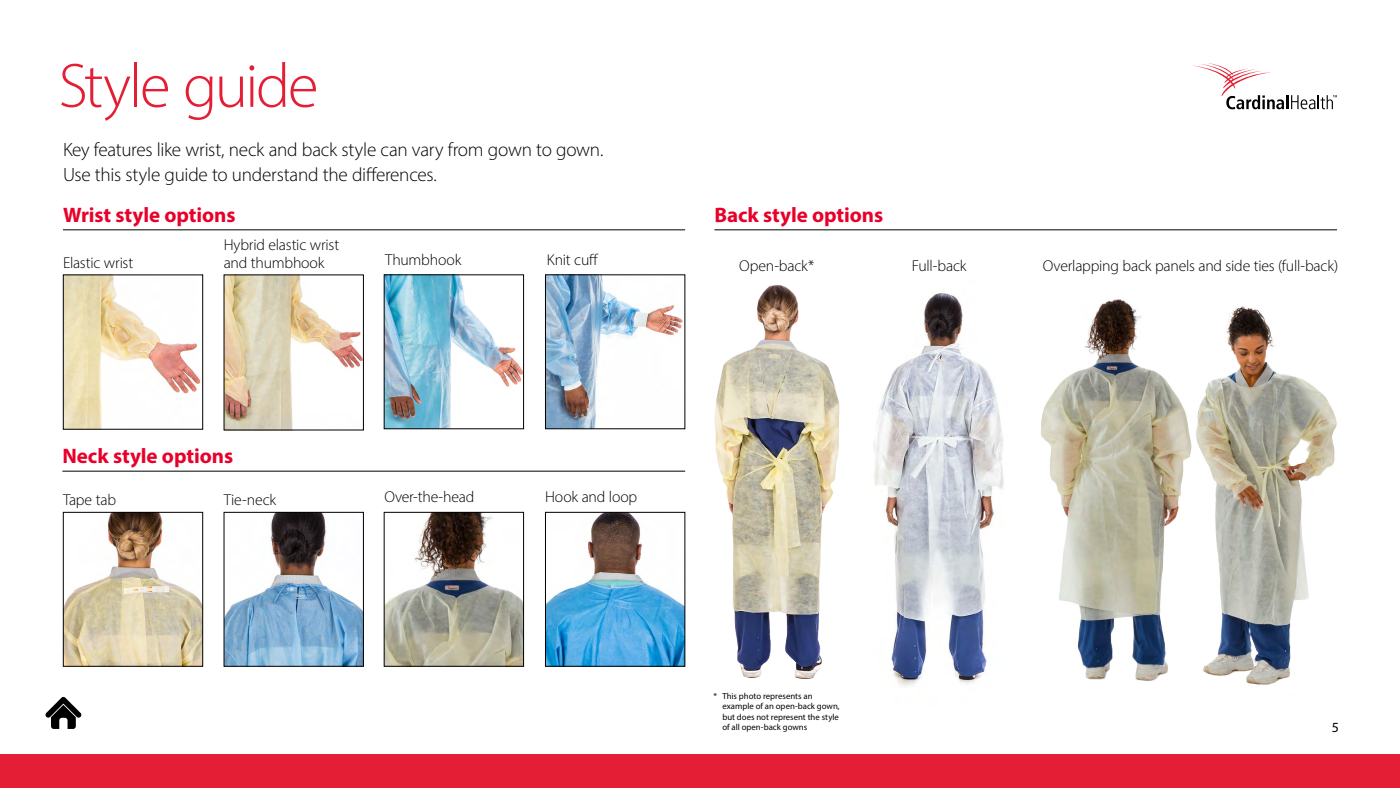
<style>
.page{position:relative;width:1400px;height:788px;background:#fff}
.page>*{position:absolute;margin:0;border:0;box-sizing:border-box;transform-origin:0 0}
.t1{font:300 63px "Myriad Pro";letter-spacing:-.04em;color:#e41f35}
.t2{font:700 21px "Myriad Pro";letter-spacing:-.005em;color:#e8002a}
.t3{font:300 19.25px/24.5px "Myriad Pro";letter-spacing:-.015em;color:#000}
.t4{font:300 15.75px/17.5px "Myriad Pro";letter-spacing:-.01em;color:#000}
.t5{font:14px "Myriad Pro";color:#000}
.t6{font:8.75px/10.5px "Myriad Pro";color:#000}
</style>
<div class="page">
<img style="left:1196px;top:306px;width:141px;height:379px">
<hr style="left:63px;top:229px;width:622px;height:1px;background:#000">
<hr style="left:62px;top:470px;width:623px;height:1px;background:#000">
<hr style="left:714px;top:229px;width:623px;height:1px;background:#000">
<img style="left:65px;top:276px;width:136px;height:151px">
<div style="left:63px;top:274px;width:140px;height:155px;border:1px solid #000"></div>
<img style="left:65px;top:514px;width:136px;height:150px">
<div style="left:63px;top:512px;width:140px;height:154px;border:1px solid #000"></div>
<img style="left:714px;top:285px;width:126px;height:394px">
<img style="left:874px;top:293px;width:130px;height:394px">
<img style="left:386px;top:276px;width:136px;height:151px">
<div style="left:384px;top:274px;width:140px;height:155px;border:1px solid #000"></div>
<img style="left:226px;top:514px;width:136px;height:150px">
<div style="left:224px;top:512px;width:140px;height:154px;border:1px solid #000"></div>
<img style="left:226px;top:276px;width:136px;height:152px">
<img style="left:386px;top:514px;width:136px;height:150px">
<div style="left:384px;top:512px;width:140px;height:154px;border:1px solid #000"></div>
<img style="left:547px;top:276px;width:136px;height:151px">
<div style="left:545px;top:274px;width:140px;height:155px;border:1px solid #000"></div>
<img style="left:547px;top:514px;width:136px;height:150px">
<div style="left:545px;top:512px;width:140px;height:154px;border:1px solid #000"></div>
<img style="left:1041px;top:299px;width:151px;height:382px">
<hr style="left:1286px;top:95px;width:3px;height:14px;background:#000">
<svg style="left:1193px;top:63px;width:91px;height:46px"></svg>
<svg style="left:1291px;top:95px;width:46px;height:14px"></svg>
<svg style="left:45px;top:697px;width:37px;height:31px"></svg>
<div style="left:0;top:754px;width:1400px;height:34px;background:#e41f35"></div>
<h1 class="t1" style="left:59px;top:48px;width:261px">Style guide</h1>
<p class="t3" style="left:63px;top:137px;width:542px">Key features like wrist, neck and back style can vary from gown to gown.<br>Use this style guide to understand the differences.</p>
<h2 class="t2" style="left:63px;top:201px;width:174px">Wrist style options</h2>
<p class="t4" style="left:63px;top:253px;width:72px">Elastic wrist</p>
<p class="t4" style="left:224px;top:236px;width:117px">Hybrid elastic wrist and thumbhook</p>
<p class="t4" style="left:385px;top:250px;width:78px">Thumbhook</p>
<h2 class="t2" style="left:62px;top:442px;width:172px">Neck style options</h2>
<p class="t4" style="left:63px;top:490px;width:54px">Tape tab</p>
<p class="t4" style="left:224px;top:490px;width:54px">Tie-neck</p>
<p class="t4" style="left:384px;top:488px;width:91px">Over-the-head</p>
<p class="t4" style="left:547px;top:250px;width:53px">Knit cuff</p>
<p class="t4" style="left:545px;top:488px;width:94px">Hook and loop</p>
<h2 class="t2" style="left:714px;top:201px;width:170px">Back style options</h2>
<p class="t4" style="left:739px;top:257px;width:76px">Open-back*</p>
<p class="t4" style="left:912px;top:256px;width:56px">Full-back</p>
<p class="t4" style="left:1043px;top:257px;width:297px">Overlapping back panels and side ties (full-back)</p>
<p class="t6" style="left:722px;top:690px;width:119px;text-indent:-9px">* This photo represents an example of an open-back gown, but does not represent the style of all open-back gowns</p>
<p class="t5" style="left:1332px;top:718px;width:9px">5</p>
</div>
